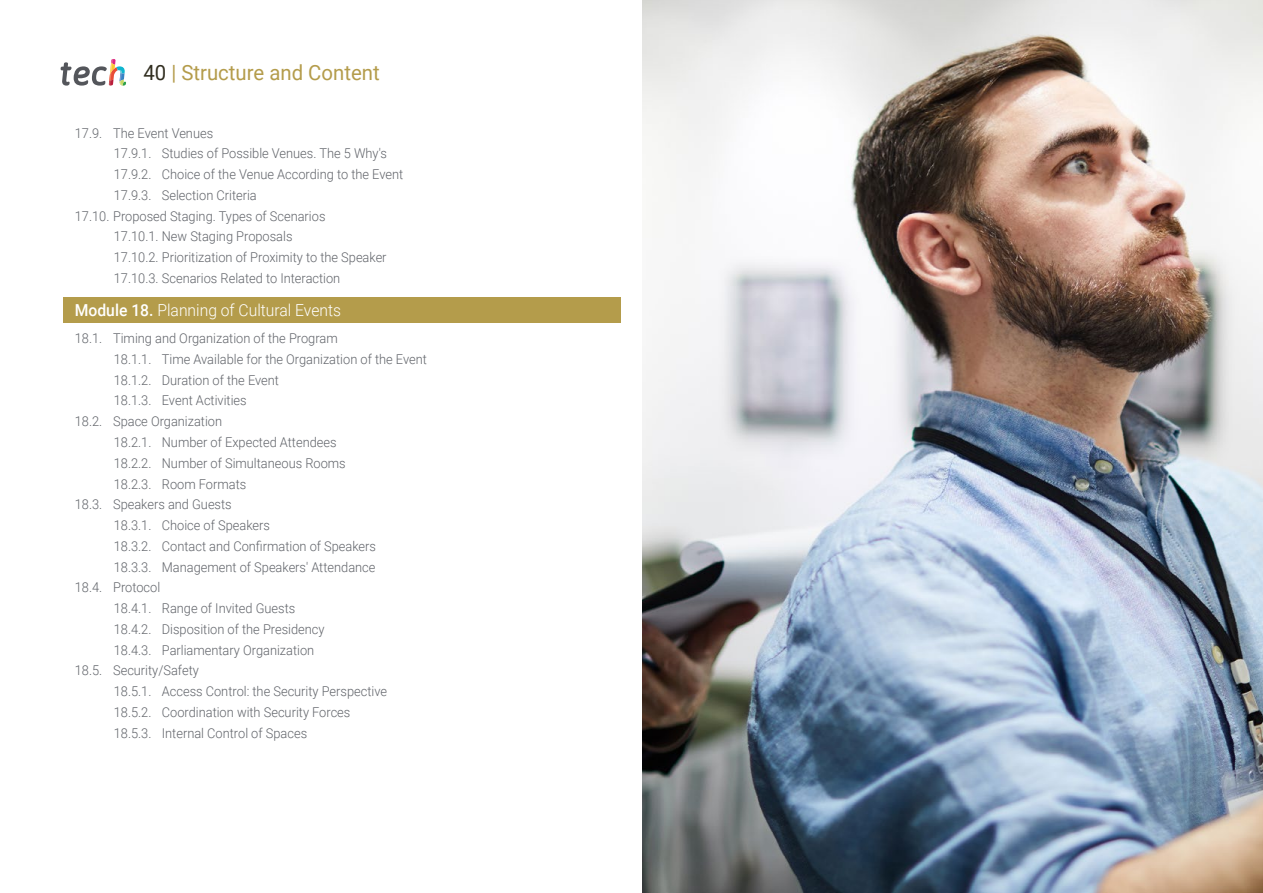
<style>
.page{position:relative;width:1263px;height:893px;background:#fff}
.page>*{position:absolute;margin:0;border:0;box-sizing:border-box;transform-origin:0 0}
.t1{font:21px "Roboto";color:#b49c4b}
.t2{font:300 16.5px "Roboto";color:#fff;scale:.95 1}
.t3{font:300 13.5px "Roboto";color:#61646a;scale:.95 1}
.s1{color:#312e20}
.s2{font-weight:500}
</style>
<div class="page">
<svg style="left:61px;top:59px;width:65px;height:27px"></svg>
<div style="left:64px;top:297px;width:557px;height:25px;background:#b49c4b"></div>
<img style="left:642px;top:0;width:621px;height:893px">
<h1 class="t1" style="left:144px;top:57px;width:238px"><span class="s1">40</span> | Structure and Content</h1>
<p class="t3" style="left:75px;top:123px;width:147px">17.9. The Event Venues</p>
<p class="t3" style="left:114px;top:144px;width:289px">17.9.1. Studies of Possible Venues. The 5 Why's</p>
<p class="t3" style="left:114px;top:165px;width:306px">17.9.2. Choice of the Venue According to the Event</p>
<p class="t3" style="left:114px;top:186px;width:152px">17.9.3. Selection Criteria</p>
<p class="t3" style="left:75px;top:206px;width:265px">17.10. Proposed Staging. Types of Scenarios</p>
<p class="t3" style="left:114px;top:227px;width:190px">17.10.1. New Staging Proposals</p>
<p class="t3" style="left:114px;top:248px;width:289px">17.10.2. Prioritization of Proximity to the Speaker</p>
<p class="t3" style="left:114px;top:269px;width:240px">17.10.3. Scenarios Related to Interaction</p>
<p class="t2" style="left:75px;top:299px;width:282px"><span class="s2">Module 18.</span> Planning of Cultural Events</p>
<p class="t3" style="left:75px;top:329px;width:278px">18.1. Timing and Organization of the Program</p>
<p class="t3" style="left:114px;top:350px;width:331px">18.1.1. Time Available for the Organization of the Event</p>
<p class="t3" style="left:114px;top:370px;width:175px">18.1.2. Duration of the Event</p>
<p class="t3" style="left:114px;top:391px;width:141px">18.1.3. Event Activities</p>
<p class="t3" style="left:75px;top:412px;width:157px">18.2. Space Organization</p>
<p class="t3" style="left:114px;top:433px;width:236px">18.2.1. Number of Expected Attendees</p>
<p class="t3" style="left:114px;top:453px;width:246px">18.2.2. Number of Simultaneous Rooms</p>
<p class="t3" style="left:114px;top:474px;width:141px">18.2.3. Room Formats</p>
<p class="t3" style="left:75px;top:495px;width:167px">18.3. Speakers and Guests</p>
<p class="t3" style="left:114px;top:516px;width:166px">18.3.1. Choice of Speakers</p>
<p class="t3" style="left:114px;top:536px;width:277px">18.3.2. Contact and Confirmation of Speakers</p>
<p class="t3" style="left:114px;top:557px;width:277px">18.3.3. Management of Speakers' Attendance</p>
<p class="t3" style="left:75px;top:578px;width:91px">18.4. Protocol</p>
<p class="t3" style="left:114px;top:599px;width:193px">18.4.1. Range of Invited Guests</p>
<p class="t3" style="left:114px;top:619px;width:223px">18.4.2. Disposition of the Presidency</p>
<p class="t3" style="left:114px;top:640px;width:212px">18.4.3. Parliamentary Organization</p>
<p class="t3" style="left:75px;top:661px;width:132px">18.5. Security/Safety</p>
<p class="t3" style="left:114px;top:682px;width:289px">18.5.1. Access Control: the Security Perspective</p>
<p class="t3" style="left:114px;top:702px;width:250px">18.5.2. Coordination with Security Forces</p>
<p class="t3" style="left:114px;top:723px;width:205px">18.5.3. Internal Control of Spaces</p>
</div>
